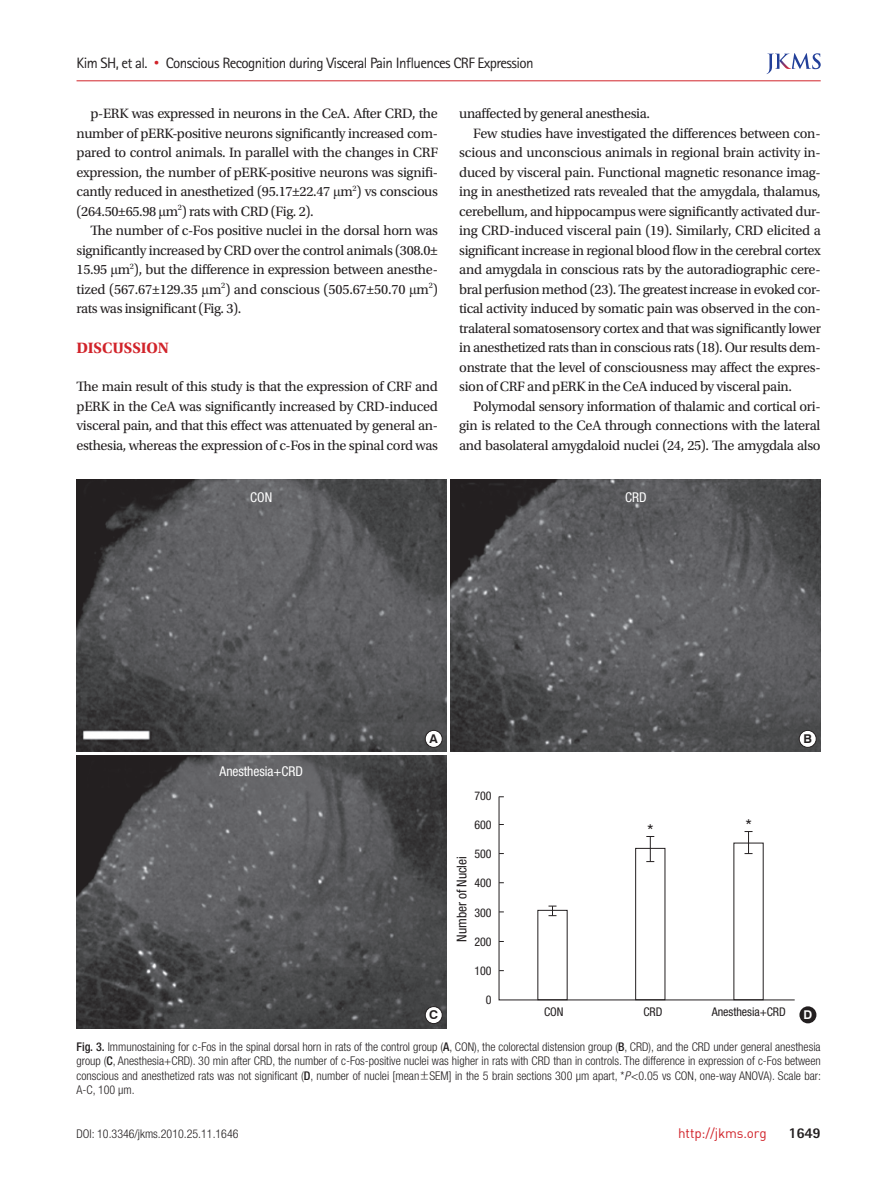
<style>
.page{position:relative;width:893px;height:1191px;background:#fff}
.page>*{position:absolute;margin:0;border:0;box-sizing:border-box;transform-origin:0 0}
.t1{font:condensed 16.5px "Helvetica Neue LT Std";color:#231f20}
.t2{font:700 15.75px "Utopia Std";letter-spacing:-.01em;color:#d1232a}
.t3{font:15px "Rotis Sans Serif Std";letter-spacing:-.04em;color:#231f20}
.t4{font:800 15px "Rotis Sans Serif Std";color:#231f20}
.t5{font:14.25px/19.5px "Utopia Std";letter-spacing:-.025em;color:#231f20;text-align:justify}
.t6{font:condensed 13.5px "Helvetica Neue LT Std";letter-spacing:-.005em;color:#fff}
.t7{font:13.5px "Dinreg";letter-spacing:-.01em;color:#d1232a}
.t8{font:condensed 13.5px "Helvetica Neue LT Std";letter-spacing:-.005em;color:#231f20}
.t9{font:700 12.15px "Swiss 721 BT";color:#231f20}
.t10{font:700 12.15px "Swiss 721 BT";color:#fff}
.t11{font:300 condensed 12px/14.4px "Helvetica Neue LT Std";color:#231f20;text-align:justify}
.t12{font:condensed 12px "Helvetica Neue LT Std";letter-spacing:-.005em;color:#231f20}
.s1{font-family:"Dotum";color:#d1232a}
.s2{font-family:"Times New Roman"}
.s3{font-weight:500}
.s4{font-family:"Dotum";font-weight:400;font-stretch:normal}
.s5{font-style:italic}
</style>
<div class="page">
<hr style="left:77px;top:80px;width:744px;height:1px;background:#d1232a">
<svg style="left:766px;top:53px;width:55px;height:21px"></svg>
<div style="left:799px;top:1006px;width:17px;height:17px;background:#231f20;border-radius:50%"></div>
<svg style="left:498px;top:796px;width:297px;height:204px"></svg>
<svg style="left:548px;top:905px;width:8px;height:11px"></svg>
<svg style="left:646px;top:836px;width:8px;height:26px"></svg>
<svg style="left:744px;top:831px;width:8px;height:23px"></svg>
<div style="left:635px;top:848px;width:30px;height:152px;border:1px solid #231f20"></div>
<img style="left:77px;top:756px;width:369px;height:272px">
<img style="left:77px;top:479px;width:369px;height:272px">
<img style="left:451px;top:479px;width:370px;height:272px">
<div style="left:425px;top:730px;width:17px;height:17px;background:#fff;border-radius:50%"></div>
<div style="left:425px;top:730px;width:17px;height:17px;border:1px solid #231f20;border-radius:50%"></div>
<div style="left:425px;top:1006px;width:17px;height:17px;background:#fff;border-radius:50%"></div>
<div style="left:425px;top:1006px;width:17px;height:17px;border:1px solid #231f20;border-radius:50%"></div>
<div style="left:799px;top:730px;width:17px;height:17px;background:#fff;border-radius:50%"></div>
<div style="left:799px;top:730px;width:17px;height:17px;border:1px solid #231f20;border-radius:50%"></div>
<p class="t3" style="left:77px;top:54px;width:459px">Kim SH, et al. <span class="s1">•</span> Conscious Recognition during Visceral Pain Influences CRF Expression</p>
<p class="t5" style="left:77px;top:104px;width:363px;text-indent:14px">p-ERK was expressed in neurons in the CeA. After CRD, the number of pERK-positive neurons significantly increased com&shy;pared to control animals. In parallel with the changes in CRF expression, the number of pERK-positive neurons was signifi&shy;cantly reduced in anesthetized (95.17±22.47 <span class="s2">μ</span>m<sup>2</sup>) vs conscious (264.50±65.98 <span class="s2">μ</span>m<sup>2</sup>) rats with CRD (Fig. 2).</p>
<p class="t5" style="left:77px;top:221px;width:363px;text-indent:14px">The number of c-Fos positive nuclei in the dorsal horn was significantly increased by CRD over the control animals (308.0± 15.95 <span class="s2">μ</span>m<sup>2</sup>), but the difference in expression between anesthe&shy;tized (567.67±129.35 <span class="s2">μ</span>m<sup>2</sup>) and conscious (505.67±50.70 <span class="s2">μ</span>m<sup>2</sup>) rats was insignificant (Fig. 3).</p>
<p class="t2" style="left:77px;top:339px;width:94px">DISCUSSION</p>
<p class="t5" style="left:77px;top:377px;width:363px">The main result of this study is that the expression of CRF and pERK in the CeA was significantly increased by CRD-induced visceral pain, and that this effect was attenuated by general an&shy;esthesia, whereas the expression of c-Fos in the spinal cord was</p>
<p class="t6" style="left:250px;top:489px;width:23px">CON</p>
<p class="t5" style="left:459px;top:104px;width:192px">unaffected by general anesthesia.</p>
<p class="t5" style="left:473px;top:124px;width:349px">Few studies have investigated the differences between con-</p>
<p class="t5" style="left:459px;top:143px;width:363px">scious and unconscious animals in regional brain activity in-</p>
<p class="t5" style="left:459px;top:162px;width:363px">duced by visceral pain. Functional magnetic resonance imag-</p>
<p class="t5" style="left:459px;top:182px;width:363px">ing in anesthetized rats revealed that the amygdala, thalamus,</p>
<p class="t5" style="left:459px;top:201px;width:363px">cerebellum, and hippocampus were significantly activated dur-</p>
<p class="t5" style="left:459px;top:221px;width:363px">ing CRD-induced visceral pain (19). Similarly, CRD elicited a</p>
<p class="t5" style="left:459px;top:240px;width:363px">significant increase in regional blood flow in the cerebral cortex</p>
<p class="t5" style="left:459px;top:260px;width:363px">and amygdala in conscious rats by the autoradiographic cere-</p>
<p class="t5" style="left:459px;top:279px;width:363px">bral perfusion method (23). The greatest increase in evoked cor-</p>
<p class="t5" style="left:459px;top:299px;width:363px">tical activity induced by somatic pain was observed in the con-</p>
<p class="t5" style="left:459px;top:318px;width:363px">tralateral somatosensory cortex and that was significantly lower</p>
<p class="t5" style="left:459px;top:338px;width:363px">in anesthetized rats than in conscious rats (18). Our results dem-</p>
<p class="t5" style="left:459px;top:357px;width:363px">onstrate that the level of consciousness may affect the expres-</p>
<p class="t5" style="left:459px;top:377px;width:334px">sion of CRF and pERK in the CeA induced by visceral pain.</p>
<p class="t5" style="left:473px;top:396px;width:349px">Polymodal sensory information of thalamic and cortical ori-</p>
<p class="t5" style="left:459px;top:416px;width:363px">gin is related to the CeA through connections with the lateral</p>
<p class="t5" style="left:459px;top:435px;width:363px">and basolateral amygdaloid nuclei (24, 25). The amygdala also</p>
<p class="t6" style="left:625px;top:489px;width:23px">CRD</p>
<p class="t6" style="left:220px;top:763px;width:85px">Anesthesia+CRD</p>
<p class="t9" style="left:430px;top:731px;width:10px">A</p>
<p class="t9" style="left:429px;top:1007px;width:10px">C</p>
<p class="t8" style="left:454px;top:941px;width:87px;rotate:-90deg">Number of Nuclei</p>
<p class="t12" style="left:475px;top:788px;width:19px">700</p>
<p class="t12" style="left:475px;top:817px;width:19px">600</p>
<p class="t12" style="left:475px;top:847px;width:19px">500</p>
<p class="t12" style="left:475px;top:876px;width:19px">400</p>
<p class="t12" style="left:475px;top:905px;width:19px">300</p>
<p class="t12" style="left:475px;top:934px;width:19px">200</p>
<p class="t12" style="left:475px;top:963px;width:19px">100</p>
<p class="t12" style="left:486px;top:993px;width:7px">0</p>
<p class="t1" style="left:647px;top:820px;width:7px">*</p>
<p class="t1" style="left:746px;top:815px;width:7px">*</p>
<p class="t9" style="left:803px;top:731px;width:10px">B</p>
<p class="t12" style="left:544px;top:1004px;width:21px">CON</p>
<p class="t12" style="left:643px;top:1004px;width:21px">CRD</p>
<p class="t12" style="left:712px;top:1004px;width:75px">Anesthesia+CRD</p>
<p class="t10" style="left:803px;top:1007px;width:10px">D</p>
<p class="t11" style="left:77px;top:1039px;width:746px"><span class="s3">Fig. 3.</span> Immunostaining for c-Fos in the spinal dorsal horn in rats of the control group (<span class="s3">A</span>, CON), the colorectal distension group (<span class="s3">B</span>, CRD), and the CRD under general anesthesia group (<span class="s3">C</span>, Anesthesia+CRD). 30 min after CRD, the number of c-Fos-positive nuclei was higher in rats with CRD than in controls. The difference in expression of c-Fos between conscious and anesthetized rats was not significant (<span class="s3">D</span>, number of nuclei [mean<span class="s4">±</span>SEM] in the 5 brain sections 300 µm apart, *<span class="s5">P</span>&lt;0.05 vs CON, one-way ANOVA). Scale bar:<br>A-C, 100 µm.</p>
<p class="t11" style="left:77px;top:1126px;width:164px">DOI: 10.3346/jkms.2010.25.11.1646</p>
<p class="t7" style="left:678px;top:1124px;width:90px">http://jkms.org</p>
<p class="t4" style="left:788px;top:1123px;width:34px">1649</p>
</div>
